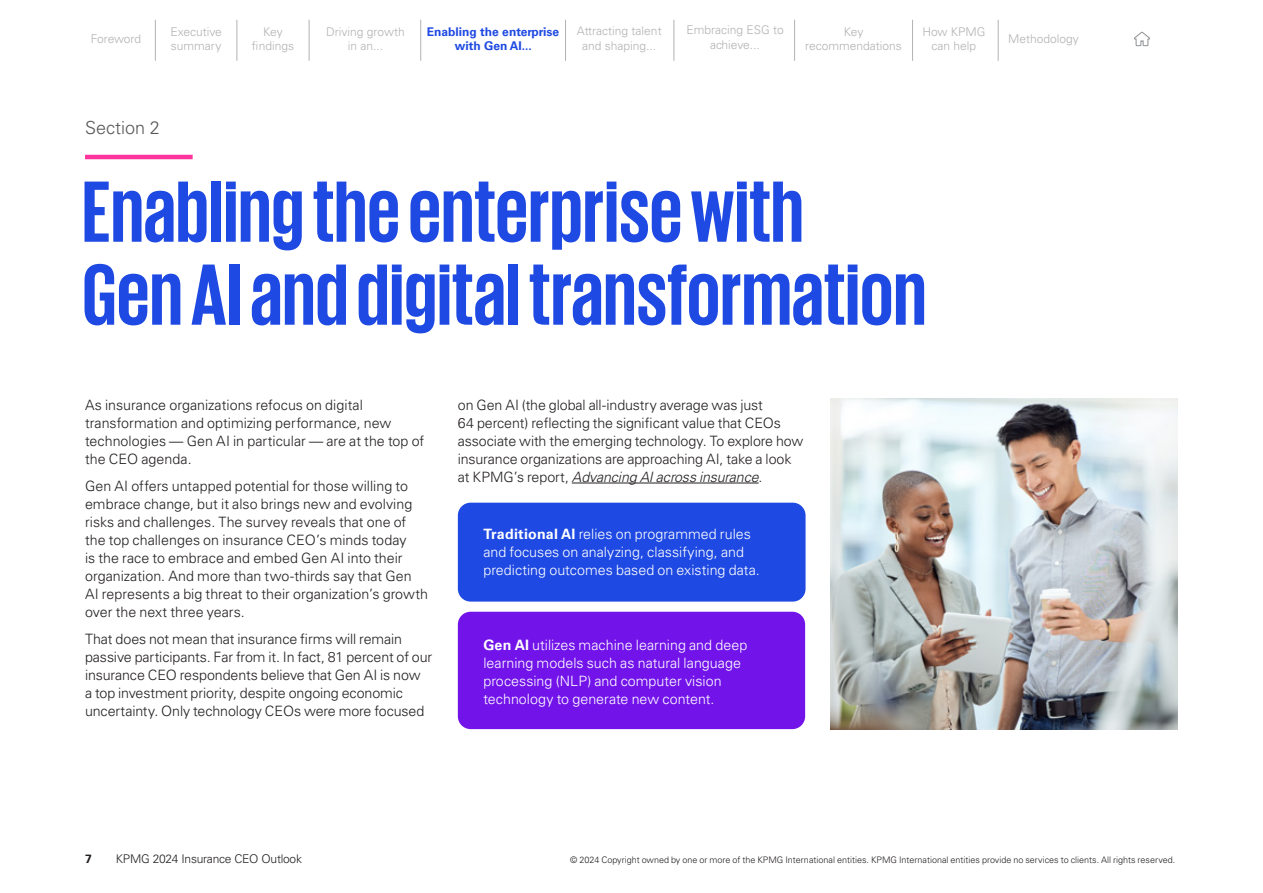
<style>
.page{position:relative;width:1263px;height:893px;background:#fff}
.page>*{position:absolute;margin:0;border:0;box-sizing:border-box;transform-origin:0 0}
.t1{font:700 88.8px/82.9px "KPMG";color:#1e49e2}
.t2{font:300 18px "Univers LT Std";color:#57585a}
.t3{font:300 14.25px/18px "Univers LT Std";letter-spacing:-.005em;color:#231f20}
.t4{font:300 14.25px/18px "Univers LT Std";color:#fff}
.t5{font:300 12px/14.4px "Univers LT Std";color:#b2b2b2;text-align:center}
.t6{font:700 12px/14.4px "Univers LT Std";color:#1e49e2;text-align:center}
.t7{font:300 12px "Univers LT Std";letter-spacing:-.02em;color:#231f20}
.t8{font:700 12px "Univers LT Std";color:#231f20}
.t9{font:300 9px "Univers LT Std";color:#231f20}
.s1{font-style:italic}
.s2{font-weight:700}
</style>
<div class="page">
<hr style="left:85px;top:155px;width:108px;height:4px;background:#fd349c">
<img style="left:831px;top:399px;width:347px;height:330px">
<div style="left:458px;top:503px;width:347px;height:99px;background:#1e49e2;border-radius:13px"></div>
<div style="left:458px;top:612px;width:347px;height:117px;background:#7213ea;border-radius:13px"></div>
<hr style="left:572px;top:483px;width:187px;height:1px;background:#231f20">
<svg style="left:1134px;top:31px;width:16px;height:16px"></svg>
<hr style="left:155px;top:20px;width:1px;height:41px;background:#b2b2b2">
<hr style="left:237px;top:20px;width:1px;height:41px;background:#b2b2b2">
<hr style="left:309px;top:20px;width:1px;height:41px;background:#b2b2b2">
<hr style="left:420px;top:20px;width:1px;height:41px;background:#b2b2b2">
<hr style="left:565px;top:20px;width:1px;height:41px;background:#b2b2b2">
<hr style="left:674px;top:20px;width:1px;height:41px;background:#b2b2b2">
<hr style="left:794px;top:20px;width:1px;height:41px;background:#b2b2b2">
<hr style="left:912px;top:20px;width:1px;height:41px;background:#b2b2b2">
<hr style="left:998px;top:20px;width:1px;height:41px;background:#b2b2b2">
<p class="t5" style="left:170px;top:25px;width:53px;text-align:left">Executive summary</p>
<p class="t5" style="left:326px;top:25px;width:80px">Driving growth in an...</p>
<p class="t5" style="left:577px;top:24px;width:86px">Attracting talent and shaping...</p>
<p class="t5" style="left:686px;top:23px;width:99px">Embracing ESG to achieve...</p>
<p class="t5" style="left:805px;top:24px;width:98px">Key recommendations</p>
<p class="t5" style="left:922px;top:24px;width:65px">How KPMG can help</p>
<p class="t5" style="left:1008px;top:31px;width:72px">Methodology</p>
<p class="t6" style="left:427px;top:25px;width:134px">Enabling the enterprise with Gen AI...</p>
<p class="t5" style="left:91px;top:32px;width:52px">Foreword</p>
<p class="t5" style="left:252px;top:25px;width:44px">Key findings</p>
<p class="t2" style="left:85px;top:117px;width:76px">Section 2</p>
<h1 class="t1" style="left:82px;top:168px;width:846px">Enabling the enterprise with<br>Gen AI and digital transformation</h1>
<p class="t3" style="left:85px;top:395px;width:341px">As insurance organizations refocus on digital transformation and optimizing performance, new technologies — Gen AI in particular — are at the top of the CEO agenda.</p>
<p class="t3" style="left:85px;top:476px;width:345px">Gen AI offers untapped potential for those willing to embrace change, but it also brings new and evolving risks and challenges. The survey reveals that one of the top challenges on insurance CEO’s minds today<br>is the race to embrace and embed Gen AI into their organization. And more than two-thirds say that Gen AI represents a big threat to their organization’s growth over the next three years.</p>
<p class="t3" style="left:85px;top:629px;width:349px">That does not mean that insurance firms will remain passive participants. Far from it. In fact, 81 percent of our insurance CEO respondents believe that Gen AI is now<br>a top investment priority, despite ongoing economic uncertainty. Only technology CEOs were more focused</p>
<p class="t3" style="left:458px;top:395px;width:347px">on Gen AI (the global all-industry average was just<br>64 percent) reflecting the significant value that CEOs associate with the emerging technology. To explore how insurance organizations are approaching AI, take a look at KPMG’s report, <span class="s1">Advancing AI across insurance</span>.</p>
<p class="t4" style="left:483px;top:524px;width:278px"><span class="s2">Traditional AI</span> relies on programmed rules and focuses on analyzing, classifying, and predicting outcomes based on existing data.</p>
<p class="t4" style="left:483px;top:635px;width:265px"><span class="s2">Gen AI</span> utilizes machine learning and deep learning models such as natural language processing (NLP) and computer vision technology to generate new content.</p>
<p class="t8" style="left:85px;top:852px;width:8px">7</p>
<p class="t7" style="left:116px;top:852px;width:188px">KPMG 2024 Insurance CEO Outlook</p>
<p class="t9" style="left:570px;top:854px;width:606px">© 2024 Copyright owned by one or more of the KPMG International entities. KPMG International entities provide no services to clients. All rights reserved.</p>
</div>
